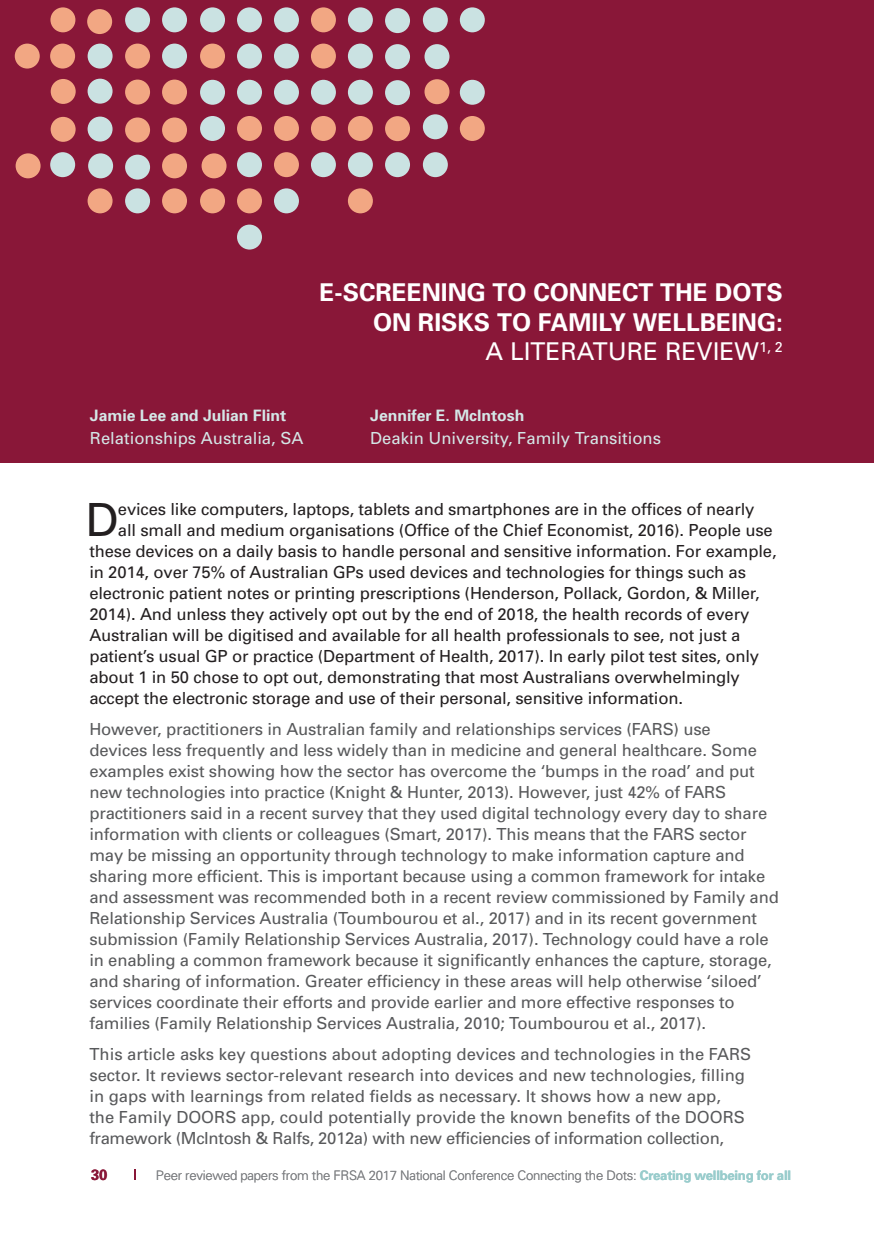
<style>
.page{position:relative;width:874px;height:1241px;background:#fff}
.page>*{position:absolute;margin:0;border:0;box-sizing:border-box;transform-origin:0 0}
.t1{font:45.68px "Univers";color:#231f20}
.t2{font:700 24.5px/29.4px "Univers";color:#fff;text-align:right}
.t3{font:16.62px/21px "Univers";letter-spacing:-.01em;color:#58595b}
.t4{font:16.62px "Univers";letter-spacing:-.01em;color:#231f20}
.t5{font:16.62px "Univers";color:#d4e7e7}
.t6{font:700 15.75px "Univers";color:#d4e7e7}
.t7{font:700 14.88px "Univers";color:#891738}
.t8{font:300 13.12px "Univers";letter-spacing:-.02em;color:#808285}
.s1{font-weight:400}
.s2{font-weight:700;color:#9cc}
</style>
<div class="page">
<svg style="left:134px;top:1169px;width:2px;height:10px"></svg>
<div style="left:0;top:0;width:873px;height:462px;background:#891738"></div>
<div style="left:51px;top:79px;width:25px;height:25px;background:#f2a783;border-radius:50%"></div>
<div style="left:51px;top:117px;width:25px;height:25px;background:#f2a783;border-radius:50%"></div>
<div style="left:50px;top:7px;width:25px;height:25px;background:#f2a783;border-radius:50%"></div>
<div style="left:201px;top:153px;width:25px;height:25px;background:#f2a783;border-radius:50%"></div>
<div style="left:16px;top:153px;width:25px;height:25px;background:#f2a783;border-radius:50%"></div>
<div style="left:125px;top:44px;width:25px;height:25px;background:#f2a783;border-radius:50%"></div>
<div style="left:125px;top:80px;width:25px;height:24px;background:#f2a783;border-radius:50%"></div>
<div style="left:125px;top:117px;width:25px;height:25px;background:#f2a783;border-radius:50%"></div>
<div style="left:87px;top:9px;width:25px;height:25px;background:#f2a783;border-radius:50%"></div>
<div style="left:162px;top:80px;width:25px;height:24px;background:#f2a783;border-radius:50%"></div>
<div style="left:162px;top:117px;width:25px;height:25px;background:#f2a783;border-radius:50%"></div>
<div style="left:311px;top:7px;width:25px;height:25px;background:#f2a783;border-radius:50%"></div>
<div style="left:200px;top:44px;width:25px;height:25px;background:#f2a783;border-radius:50%"></div>
<div style="left:15px;top:44px;width:25px;height:25px;background:#f2a783;border-radius:50%"></div>
<div style="left:311px;top:44px;width:25px;height:25px;background:#f2a783;border-radius:50%"></div>
<div style="left:237px;top:188px;width:25px;height:25px;background:#f2a783;border-radius:50%"></div>
<div style="left:237px;top:116px;width:25px;height:25px;background:#f2a783;border-radius:50%"></div>
<div style="left:274px;top:116px;width:25px;height:25px;background:#f2a783;border-radius:50%"></div>
<div style="left:311px;top:116px;width:25px;height:25px;background:#f2a783;border-radius:50%"></div>
<div style="left:348px;top:188px;width:24px;height:25px;background:#f2a783;border-radius:50%"></div>
<div style="left:348px;top:116px;width:24px;height:25px;background:#f2a783;border-radius:50%"></div>
<div style="left:87px;top:188px;width:25px;height:25px;background:#f2a783;border-radius:50%"></div>
<div style="left:162px;top:188px;width:25px;height:25px;background:#f2a783;border-radius:50%"></div>
<div style="left:200px;top:188px;width:25px;height:25px;background:#f2a783;border-radius:50%"></div>
<div style="left:274px;top:152px;width:25px;height:25px;background:#f2a783;border-radius:50%"></div>
<div style="left:459px;top:116px;width:25px;height:25px;background:#f2a783;border-radius:50%"></div>
<div style="left:162px;top:153px;width:25px;height:25px;background:#f2a783;border-radius:50%"></div>
<div style="left:50px;top:44px;width:25px;height:25px;background:#f2a783;border-radius:50%"></div>
<div style="left:385px;top:116px;width:25px;height:25px;background:#f2a783;border-radius:50%"></div>
<div style="left:237px;top:224px;width:25px;height:25px;background:#cae2e2;border-radius:50%"></div>
<div style="left:125px;top:7px;width:25px;height:25px;background:#cae2e2;border-radius:50%"></div>
<div style="left:87px;top:79px;width:25px;height:25px;background:#cae2e2;border-radius:50%"></div>
<div style="left:87px;top:117px;width:25px;height:24px;background:#cae2e2;border-radius:50%"></div>
<div style="left:162px;top:7px;width:25px;height:25px;background:#cae2e2;border-radius:50%"></div>
<div style="left:162px;top:44px;width:25px;height:25px;background:#cae2e2;border-radius:50%"></div>
<div style="left:200px;top:7px;width:25px;height:25px;background:#cae2e2;border-radius:50%"></div>
<div style="left:237px;top:7px;width:25px;height:25px;background:#cae2e2;border-radius:50%"></div>
<div style="left:274px;top:7px;width:25px;height:25px;background:#cae2e2;border-radius:50%"></div>
<div style="left:237px;top:44px;width:25px;height:25px;background:#cae2e2;border-radius:50%"></div>
<div style="left:274px;top:44px;width:25px;height:25px;background:#cae2e2;border-radius:50%"></div>
<div style="left:237px;top:152px;width:25px;height:25px;background:#cae2e2;border-radius:50%"></div>
<div style="left:50px;top:152px;width:25px;height:25px;background:#cae2e2;border-radius:50%"></div>
<div style="left:311px;top:152px;width:25px;height:25px;background:#cae2e2;border-radius:50%"></div>
<div style="left:200px;top:80px;width:25px;height:25px;background:#cae2e2;border-radius:50%"></div>
<div style="left:200px;top:116px;width:25px;height:25px;background:#cae2e2;border-radius:50%"></div>
<div style="left:237px;top:80px;width:25px;height:25px;background:#cae2e2;border-radius:50%"></div>
<div style="left:274px;top:80px;width:25px;height:25px;background:#cae2e2;border-radius:50%"></div>
<div style="left:311px;top:80px;width:25px;height:25px;background:#cae2e2;border-radius:50%"></div>
<div style="left:348px;top:7px;width:24px;height:25px;background:#cae2e2;border-radius:50%"></div>
<div style="left:348px;top:44px;width:24px;height:25px;background:#cae2e2;border-radius:50%"></div>
<div style="left:348px;top:152px;width:24px;height:25px;background:#cae2e2;border-radius:50%"></div>
<div style="left:348px;top:80px;width:24px;height:25px;background:#cae2e2;border-radius:50%"></div>
<div style="left:422px;top:7px;width:25px;height:25px;background:#cae2e2;border-radius:50%"></div>
<div style="left:459px;top:7px;width:25px;height:25px;background:#cae2e2;border-radius:50%"></div>
<div style="left:125px;top:188px;width:25px;height:25px;background:#cae2e2;border-radius:50%"></div>
<div style="left:422px;top:152px;width:25px;height:25px;background:#cae2e2;border-radius:50%"></div>
<div style="left:88px;top:153px;width:25px;height:25px;background:#cae2e2;border-radius:50%"></div>
<div style="left:274px;top:188px;width:25px;height:25px;background:#cae2e2;border-radius:50%"></div>
<div style="left:459px;top:80px;width:25px;height:25px;background:#cae2e2;border-radius:50%"></div>
<div style="left:385px;top:8px;width:25px;height:25px;background:#cae2e2;border-radius:50%"></div>
<div style="left:385px;top:44px;width:25px;height:25px;background:#cae2e2;border-radius:50%"></div>
<div style="left:385px;top:152px;width:25px;height:25px;background:#cae2e2;border-radius:50%"></div>
<div style="left:385px;top:80px;width:25px;height:25px;background:#cae2e2;border-radius:50%"></div>
<div style="left:88px;top:44px;width:24px;height:25px;background:#cae2e2;border-radius:50%"></div>
<div style="left:424px;top:44px;width:25px;height:25px;background:#cae2e2;border-radius:50%"></div>
<div style="left:424px;top:79px;width:25px;height:25px;background:#f2a783;border-radius:50%"></div>
<div style="left:422px;top:114px;width:25px;height:25px;background:#cae2e2;border-radius:50%"></div>
<div style="left:125px;top:155px;width:25px;height:24px;background:#cae2e2;border-radius:50%"></div>
<h2 class="t2" style="left:319px;top:277px;width:464px">E-SCREENING TO CONNECT THE DOTS<br>ON RISKS TO FAMILY WELLBEING:<br><span class="s1">A LITERATURE REVIEW</span><sup>1,</sup> <sup>2</sup></h2>
<p class="t6" style="left:90px;top:405px;width:198px">Jamie Lee and Julian Flint</p>
<p class="t6" style="left:370px;top:405px;width:156px">Jennifer E. McIntosh</p>
<p class="t5" style="left:90px;top:428px;width:215px">Relationships Australia, SA</p>
<p class="t5" style="left:370px;top:428px;width:292px">Deakin University, Family Transitions</p>
<h1 class="t1" style="left:85px;top:491px;width:35px">D</h1>
<p class="t4" style="left:118px;top:498px;width:637px">evices like computers, laptops, tablets and smartphones are in the offices of nearly</p>
<p class="t4" style="left:118px;top:519px;width:656px">all small and medium organisations (Office of the Chief Economist, 2016). People use</p>
<p class="t4" style="left:89px;top:540px;width:688px">these devices on a daily basis to handle personal and sensitive information. For example,</p>
<p class="t4" style="left:89px;top:561px;width:657px">in 2014, over 75% of Australian GPs used devices and technologies for things such as</p>
<p class="t4" style="left:89px;top:582px;width:671px">electronic patient notes or printing prescriptions (Henderson, Pollack, Gordon, &amp; Miller,</p>
<p class="t4" style="left:89px;top:603px;width:661px">2014). And unless they actively opt out by the end of 2018, the health records of every</p>
<p class="t4" style="left:89px;top:624px;width:652px">Australian will be digitised and available for all health professionals to see, not just a</p>
<p class="t4" style="left:89px;top:645px;width:671px">patient’s usual GP or practice (Department of Health, 2017). In early pilot test sites, only</p>
<p class="t4" style="left:89px;top:666px;width:651px">about 1 in 50 chose to opt out, demonstrating that most Australians overwhelmingly</p>
<p class="t4" style="left:89px;top:687px;width:595px">accept the electronic storage and use of their personal, sensitive information.</p>
<p class="t3" style="left:89px;top:718px;width:690px">However, practitioners in Australian family and relationships services (FARS) use<br>devices less frequently and less widely than in medicine and general healthcare. Some examples exist showing how the sector has overcome the ‘bumps in the road’ and put new technologies into practice (Knight &amp; Hunter, 2013). However, just 42% of FARS practitioners said in a recent survey that they used digital technology every day to share information with clients or colleagues (Smart, 2017). This means that the FARS sector may be missing an opportunity through technology to make information capture and sharing more efficient. This is important because using a common framework for intake and assessment was recommended both in a recent review commissioned by Family and Relationship Services Australia (Toumbourou et al., 2017) and in its recent government submission (Family Relationship Services Australia, 2017). Technology could have a role in enabling a common framework because it significantly enhances the capture, storage, and sharing of information. Greater efficiency in these areas will help otherwise ‘siloed’ services coordinate their efforts and provide earlier and more effective responses to families (Family Relationship Services Australia, 2010; Toumbourou et al., 2017).</p>
<p class="t3" style="left:89px;top:1043px;width:663px">This article asks key questions about adopting devices and technologies in the FARS sector. It reviews sector-relevant research into devices and new technologies, filling in gaps with learnings from related fields as necessary. It shows how a new app,<br>the Family DOORS app, could potentially provide the known benefits of the DOORS framework (McIntosh &amp; Ralfs, 2012a) with new efficiencies of information collection,</p>
<p class="t7" style="left:91px;top:1164px;width:18px">30</p>
<p class="t8" style="left:156px;top:1167px;width:636px">Peer reviewed papers from the FRSA 2017 National Conference Connecting the Dots: <span class="s2">Creating wellbeing for all</span></p>
</div>
